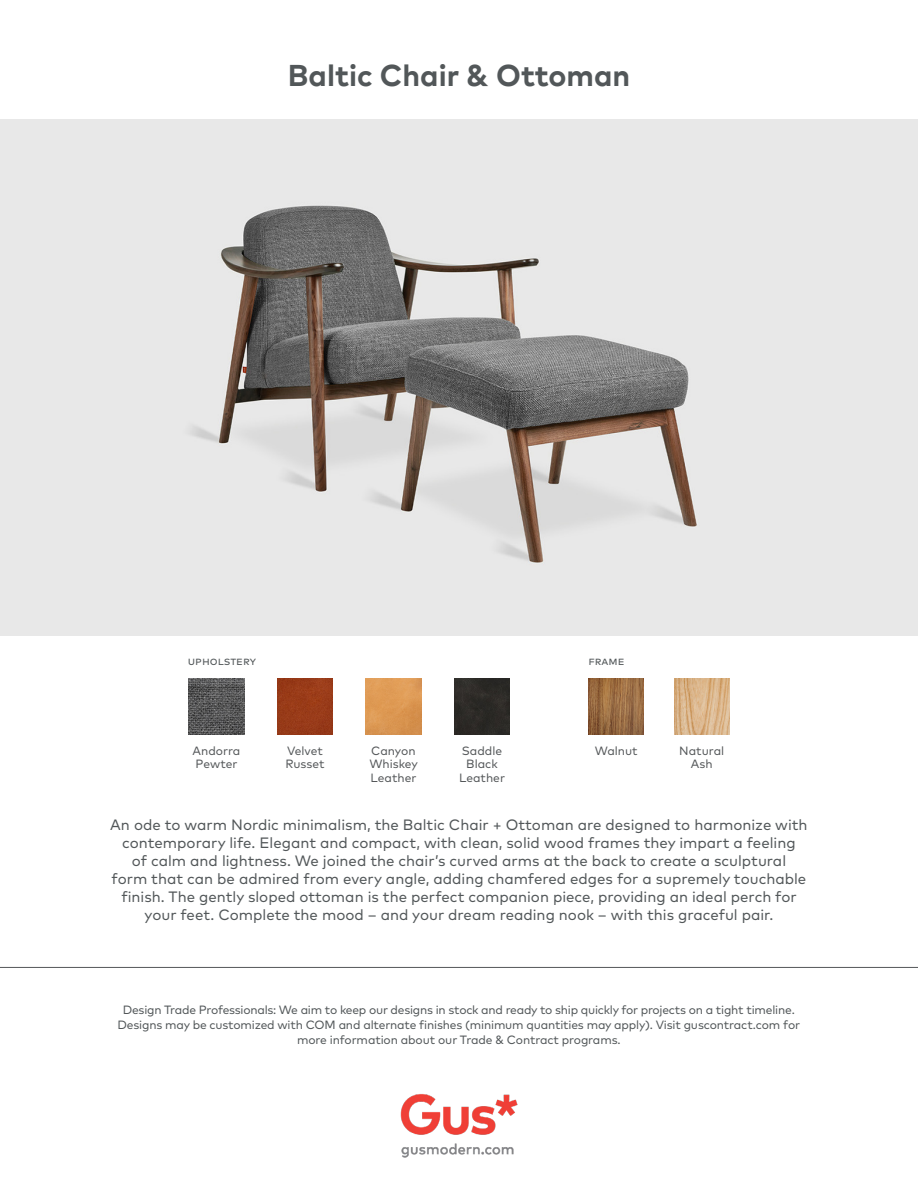
<style>
.page{position:relative;width:918px;height:1188px;background:#fff}
.page>*{position:absolute;margin:0;border:0;box-sizing:border-box;transform-origin:0 0}
.Product_Title{font:700 30px "Mark";color:#525759}
.Description{font:15px/18px "Mark Pro";color:#525759;text-align:center}
.t1{font:12px/15px "Mark Pro";letter-spacing:-.015em;color:#525759;text-align:center}
.t2{font:12px "Mark Pro";color:#545759}
</style>
<div class="page">
<img style="left:400px;top:1094px;width:118px;height:64px">
<img style="left:0;top:119px;width:918px;height:516px">
<hr style="left:0;top:967px;width:918px;height:1px;background:#545759">
<img style="left:189px;top:679px;width:55px;height:55px">
<img style="left:366px;top:679px;width:55px;height:55px">
<div style="left:454px;top:679px;width:56px;height:55px;background:#2c2a26"></div>
<div style="left:277px;top:679px;width:56px;height:55px;background:#983b18"></div>
<img style="left:589px;top:679px;width:55px;height:55px">
<img style="left:674px;top:679px;width:55px;height:55px">
<p class="Product_Title" style="left:288px;top:56px;width:344px">Baltic Chair &amp; Ottoman</p>
<p class="t1" style="left:188px;top:652px;width:70px">upholstery</p>
<p class="t2" style="left:193px;top:741px;width:49px">Andorra</p>
<p class="t2" style="left:196px;top:755px;width:43px">Pewter</p>
<p class="t2" style="left:287px;top:741px;width:37px">Velvet</p>
<p class="t2" style="left:285px;top:755px;width:41px">Russet</p>
<p class="t2" style="left:371px;top:741px;width:46px">Canyon</p>
<p class="t2" style="left:369px;top:755px;width:50px">Whiskey</p>
<p class="t2" style="left:371px;top:768px;width:47px">Leather</p>
<p class="t2" style="left:462px;top:741px;width:42px">Saddle</p>
<p class="t2" style="left:466px;top:755px;width:33px">Black</p>
<p class="t2" style="left:459px;top:768px;width:47px">Leather</p>
<p class="t1" style="left:588px;top:652px;width:38px">frame</p>
<p class="t2" style="left:595px;top:741px;width:44px">Walnut</p>
<p class="t2" style="left:679px;top:741px;width:46px">Natural</p>
<p class="t2" style="left:691px;top:755px;width:23px">Ash</p>
<p class="Description" style="left:110px;top:815px;width:699px">An ode to warm Nordic minimalism, the Baltic Chair + Ottoman are designed to harmonize with contemporary life. Elegant and compact, with clean, solid wood frames they impart a feeling<br>of calm and lightness. We joined the chair’s curved arms at the back to create a sculptural<br>form that can be admired from every angle, adding chamfered edges for a supremely touchable finish. The gently sloped ottoman is the perfect companion piece, providing an ideal perch for your feet. Complete the mood – and your dream reading nook – with this graceful pair.</p>
<p class="t1" style="left:118px;top:1001px;width:684px">Design Trade Professionals: We aim to keep our designs in stock and ready to ship quickly for projects on a tight timeline.<br>Designs may be customized with COM and alternate finishes (minimum quantities may apply). Visit guscontract.com for more information about our Trade &amp; Contract programs.</p>
</div>
